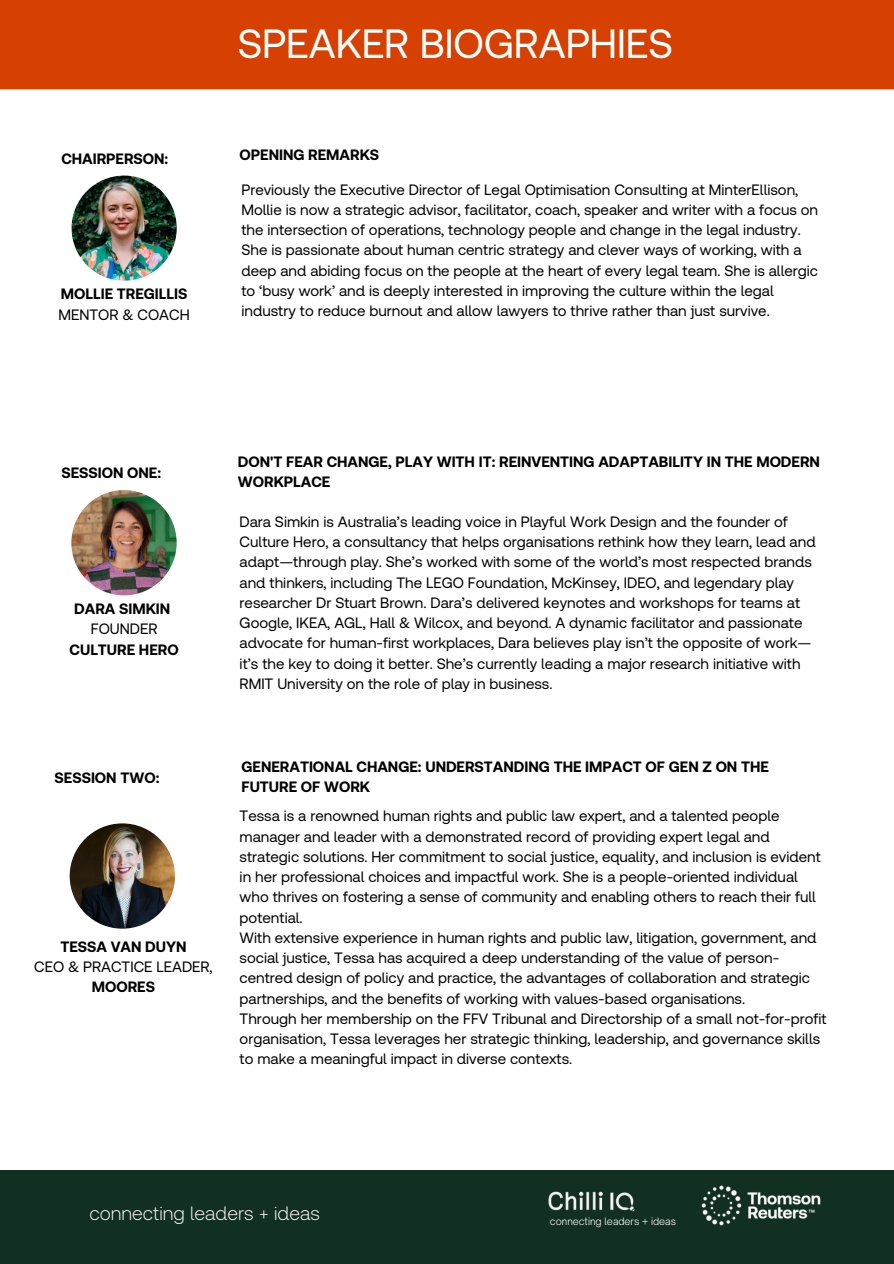
<style>
.page{position:relative;width:894px;height:1264px;background:#fff}
.page>*{position:absolute;margin:0;border:0;box-sizing:border-box;transform-origin:0 0}
.t1{font:40.8px "Clario";color:#fff}
.t2{font:300 19.35px "Clario";color:#fcfaf8}
.t3{font:15px/20.2px "Clario";color:#000}
.t4{font:700 15px/20.2px "Clario";color:#000}
.t5{font:300 9.75px "Open Sauce One";color:#fff}
.s1{font-weight:400}
.s2{font-weight:700}
</style>
<div class="page">
<img style="left:72px;top:175px;width:105px;height:106px;border-radius:50%">
<div style="left:0;top:0;width:893px;height:89px;background:#d64000"></div>
<img style="left:71px;top:490px;width:106px;height:105px;border-radius:50%">
<img style="left:70px;top:823px;width:105px;height:105px;border-radius:50%">
<div style="left:0;top:1170px;width:893px;height:93px;background:#123021"></div>
<img style="left:548px;top:1191px;width:87px;height:21px">
<h1 class="t4" style="left:61px;top:148px;width:108px">CHAIRPERSON:</h1>
<p class="t4" style="left:58px;top:284px;width:133px">MOLLIE TREGILLIS<br><span class="s1">MENTOR &amp; COACH</span></p>
<h4 class="t1" style="left:238px;top:20px;width:436px">SPEAKER BIOGRAPHIES</h4>
<p class="t4" style="left:239px;top:144px;width:141px">OPENING REMARKS</p>
<p class="t3" style="left:241px;top:179px;width:578px">Previously the Executive Director of Legal Optimisation Consulting at MinterEllison,<br>Mollie is now a strategic advisor, facilitator, coach, speaker and writer with a focus on the intersection of operations, technology people and change in the legal industry.</p>
<p class="t3" style="left:241px;top:240px;width:578px">She is passionate about human centric strategy and clever ways of working, with a deep and abiding focus on the people at the heart of every legal team. She is allergic to ‘busy work’ and is deeply interested in improving the culture within the legal industry to reduce burnout and allow lawyers to thrive rather than just survive.</p>
<h3 class="t4" style="left:61px;top:462px;width:101px">SESSION ONE:</h3>
<h3 class="t4" style="left:238px;top:451px;width:583px">DON'T FEAR CHANGE, PLAY WITH IT: REINVENTING ADAPTABILITY IN THE MODERN<br>WORKPLACE</h3>
<h3 class="t4" style="left:70px;top:598px;width:110px;text-align:center">DARA SIMKIN<br><span class="s1">FOUNDER<br></span>CULTURE HERO</h3>
<h3 class="t3" style="left:239px;top:511px;width:577px">Dara Simkin is Australia’s leading voice in Playful Work Design and the founder of Culture Hero, a consultancy that helps organisations rethink how they learn, lead and adapt—through play. She’s worked with some of the world’s most respected brands and thinkers, including The LEGO Foundation, McKinsey, IDEO, and legendary play researcher Dr Stuart Brown. Dara’s delivered keynotes and workshops for teams at Google, IKEA, AGL, Hall &amp; Wilcox, and beyond. A dynamic facilitator and passionate advocate for human-first workplaces, Dara believes play isn’t the opposite of work— it’s the key to doing it better. She’s currently leading a major research initiative with RMIT University on the role of play in business.</h3>
<h3 class="t4" style="left:55px;top:767px;width:106px">SESSION TWO:</h3>
<h4 class="t4" style="left:241px;top:756px;width:529px">GENERATIONAL CHANGE: UNDERSTANDING THE IMPACT OF GEN Z ON THE<br>FUTURE OF WORK</h4>
<h4 class="t3" style="left:34px;top:936px;width:180px;text-align:center"><span class="s2">TESSA VAN DUYN<br></span>CEO &amp; PRACTICE LEADER,<br><span class="s2">MOORES</span></h4>
<p class="t3" style="left:239px;top:805px;width:582px">Tessa is a renowned human rights and public law expert, and a talented people manager and leader with a demonstrated record of providing expert legal and strategic solutions. Her commitment to social justice, equality, and inclusion is evident in her professional choices and impactful work. She is a people-oriented individual who thrives on fostering a sense of community and enabling others to reach their full potential.</p>
<h3 class="t3" style="left:239px;top:927px;width:578px">With extensive experience in human rights and public law, litigation, government, and social justice, Tessa has acquired a deep understanding of the value of person&shy;centred design of policy and practice, the advantages of collaboration and strategic partnerships, and the benefits of working with values-based organisations.</h3>
<p class="t3" style="left:239px;top:1008px;width:588px">Through her membership on the FFV Tribunal and Directorship of a small not-for-profit organisation, Tessa leverages her strategic thinking, leadership, and governance skills to make a meaningful impact in diverse contexts.</p>
<h2 class="t2" style="left:89px;top:1201px;width:232px">connecting leaders + ideas</h2>
<p class="t5" style="left:550px;top:1214px;width:127px">connecting leaders + ideas</p>
</div>
